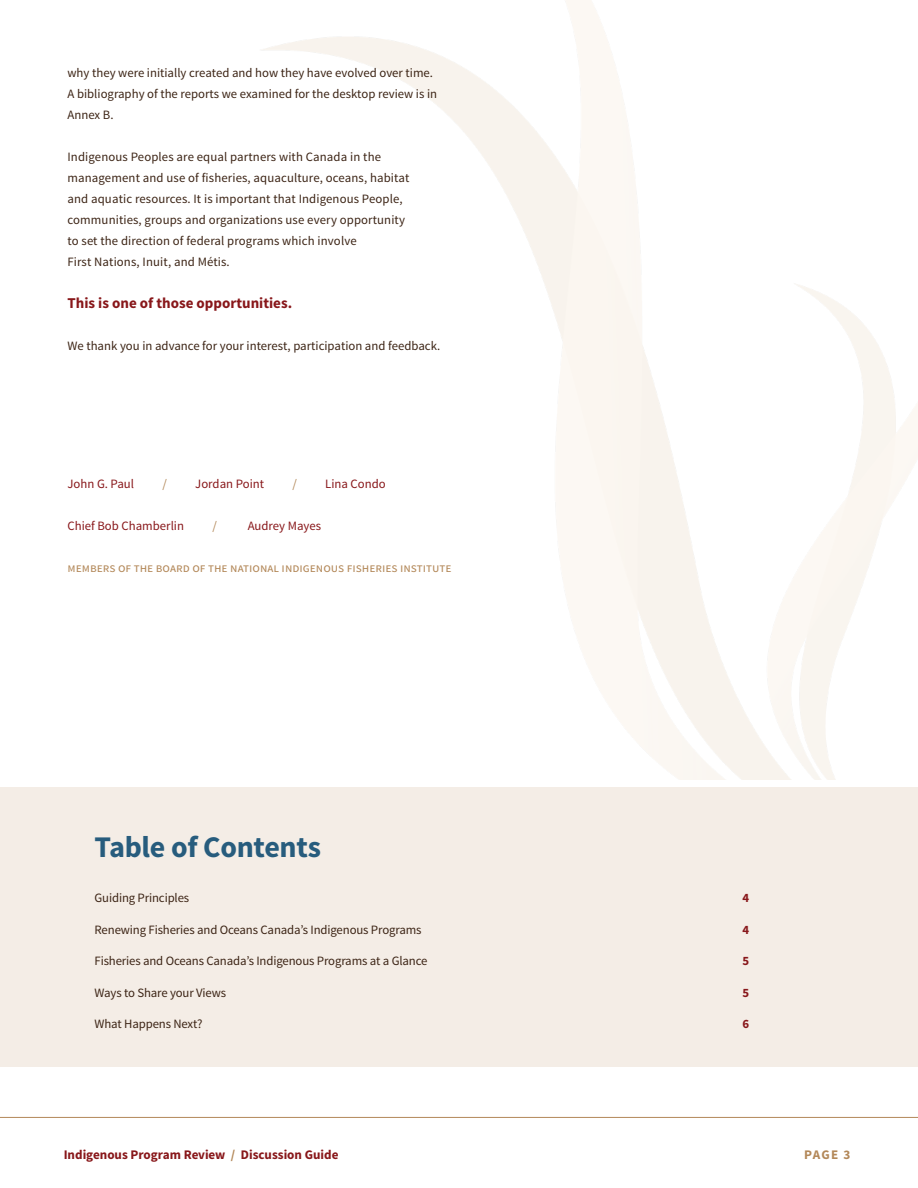
<style>
.page{position:relative;width:918px;height:1188px;background:#fff}
.page>*{position:absolute;margin:0;border:0;box-sizing:border-box;transform-origin:0 0}
.t1{font:700 30px "Source Sans Pro";letter-spacing:-.01em;color:#275c7d}
.t2{font:700 15px "Source Sans Pro";color:#88171a}
.t3{font:700 13.2px "Source Sans Pro";color:#88171a}
.t4{font:700 13.2px "Source Sans Pro";color:#b38859}
.t5{font:12.75px/21px "Source Sans Pro";letter-spacing:-.005em;color:#3c2415}
.t6{font:12.75px "Source Sans Pro";color:#b38859}
.t7{font:12.75px "Source Sans Pro";color:#88171a}
.t8{font:700 12.75px "Source Sans Pro";color:#88171a}
.s1{color:#b38859}
</style>
<div class="page">
<hr style="left:0;top:1117px;width:918px;height:1px;background:#b38859">
<div style="left:0;top:787px;width:918px;height:280px;background:#f4ede6"></div>
<p class="t5" style="left:68px;top:63px;width:371px">why they were initially created and how they have evolved over time.<br>A bibliography of the reports we examined for the desktop review is in<br>Annex B.</p>
<p class="t5" style="left:68px;top:147px;width:343px">Indigenous Peoples are equal partners with Canada in the management and use of fisheries, aquaculture, oceans, habitat and aquatic resources. It is important that Indigenous People, communities, groups and organizations use every opportunity to set the direction of federal programs which involve<br>First Nations, Inuit, and Métis.</p>
<p class="t2" style="left:68px;top:293px;width:226px">This is one of those opportunities.</p>
<p class="t5" style="left:68px;top:336px;width:374px">We thank you in advance for your interest, participation and feedback.</p>
<p class="t7" style="left:68px;top:476px;width:68px">John G. Paul</p>
<p class="t6" style="left:162px;top:476px;width:6px">/</p>
<p class="t7" style="left:195px;top:476px;width:70px">Jordan Point</p>
<p class="t6" style="left:292px;top:476px;width:6px">/</p>
<p class="t7" style="left:325px;top:476px;width:62px">Lina Condo</p>
<p class="t7" style="left:68px;top:518px;width:118px">Chief Bob Chamberlin</p>
<p class="t6" style="left:212px;top:518px;width:6px">/</p>
<p class="t7" style="left:248px;top:518px;width:75px">Audrey Mayes</p>
<p class="t6" style="left:68px;top:560px;width:385px">members of the board of the national indigenous fisheries institute</p>
<h1 class="t1" style="left:94px;top:828px;width:228px">Table of Contents</h1>
<p class="t5" style="left:95px;top:888px;width:96px">Guiding Principles</p>
<p class="t8" style="left:742px;top:890px;width:8px">4</p>
<p class="t5" style="left:95px;top:919px;width:329px">Renewing Fisheries and Oceans Canada’s Indigenous Programs</p>
<p class="t8" style="left:743px;top:921px;width:8px">4</p>
<p class="t5" style="left:95px;top:951px;width:335px">Fisheries and Oceans Canada’s Indigenous Programs at a Glance</p>
<p class="t8" style="left:743px;top:953px;width:8px">5</p>
<p class="t5" style="left:95px;top:982px;width:133px">Ways to Share your Views</p>
<p class="t8" style="left:742px;top:984px;width:8px">5</p>
<p class="t5" style="left:95px;top:1014px;width:109px">What Happens Next?</p>
<p class="t8" style="left:742px;top:1016px;width:8px">6</p>
<p class="t3" style="left:64px;top:1146px;width:276px">Indigenous Program Review <span class="s1">/</span> Discussion Guide</p>
<p class="t4" style="left:804px;top:1146px;width:48px">PAGE 3</p>
</div>
